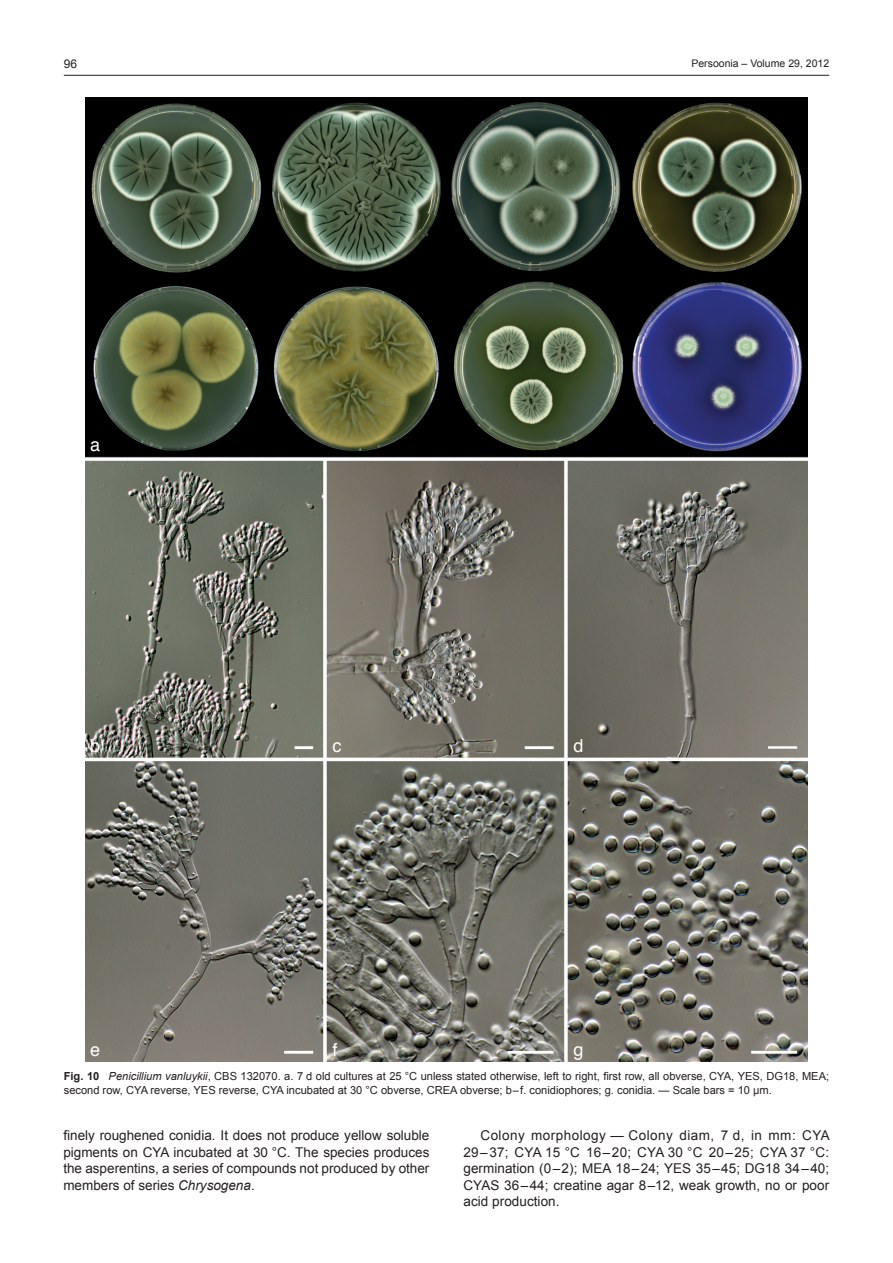
<style>
.page{position:relative;width:893px;height:1263px;background:#fff}
.page>*{position:absolute;margin:0;border:0;box-sizing:border-box;transform-origin:0 0}
.t1{font:18px "Helvetica";color:#fff}
.t2{font:13.5px/16.5px "Arial";color:#231f20;text-align:justify}
.t3{font:12px "Arial";color:#231f20}
.t4{font:11.1px/14.4px "Arial";color:#231f20}
.t5{font:10.5px "Arial";color:#231f20}
.s1{font-weight:700}
.s2{font-style:italic}
</style>
<div class="page">
<hr style="left:64px;top:75px;width:765px;height:1px;background:#231f20">
<img style="left:85px;top:98px;width:723px;height:964px">
<p class="t3" style="left:64px;top:55px;width:15px">96</p>
<p class="t5" style="left:691px;top:56px;width:139px">Persoonia – Volume 29, 2012</p>
<h1 class="t1" style="left:90px;top:431px;width:12px">a</h1>
<h1 class="t1" style="left:90px;top:732px;width:12px">b</h1>
<h1 class="t1" style="left:333px;top:732px;width:10px">c</h1>
<h1 class="t1" style="left:574px;top:732px;width:12px">d</h1>
<h1 class="t1" style="left:90px;top:1036px;width:12px">e</h1>
<h1 class="t1" style="left:333px;top:1036px;width:7px">f</h1>
<h1 class="t1" style="left:574px;top:1036px;width:12px">g</h1>
<p class="t4" style="left:64px;top:1069px;width:767px"><span class="s1">Fig. 10</span> <span class="s2">Penicillium vanluykii</span>, CBS 132070. a. 7 d old cultures at 25 °C unless stated otherwise, left to right, first row, all obverse, CYA, YES, DG18, MEA; second row, CYA reverse, YES reverse, CYA incubated at 30 °C obverse, CREA obverse; b–f. conidiophores; g. conidia. — Scale bars = 10 µm.</p>
<p class="t2" style="left:63px;top:1127px;width:368px">finely roughened conidia. It does not produce yellow soluble pigments on CYA incubated at 30 °C. The species produces the asperentins, a series of compounds not produced by other members of series <span class="s2">Chrysogena</span>.</p>
<p class="t2" style="left:463px;top:1127px;width:368px;text-indent:17px">Colony morphology — Colony diam, 7 d, in mm: CYA 29–37; CYA 15 °C 16–20; CYA 30 °C 20–25; CYA 37 °C: germination (0–2); MEA 18–24; YES 35–45; DG18 34–40; CYAS 36–44; creatine agar 8–12, weak growth, no or poor acid production.</p>
</div>
